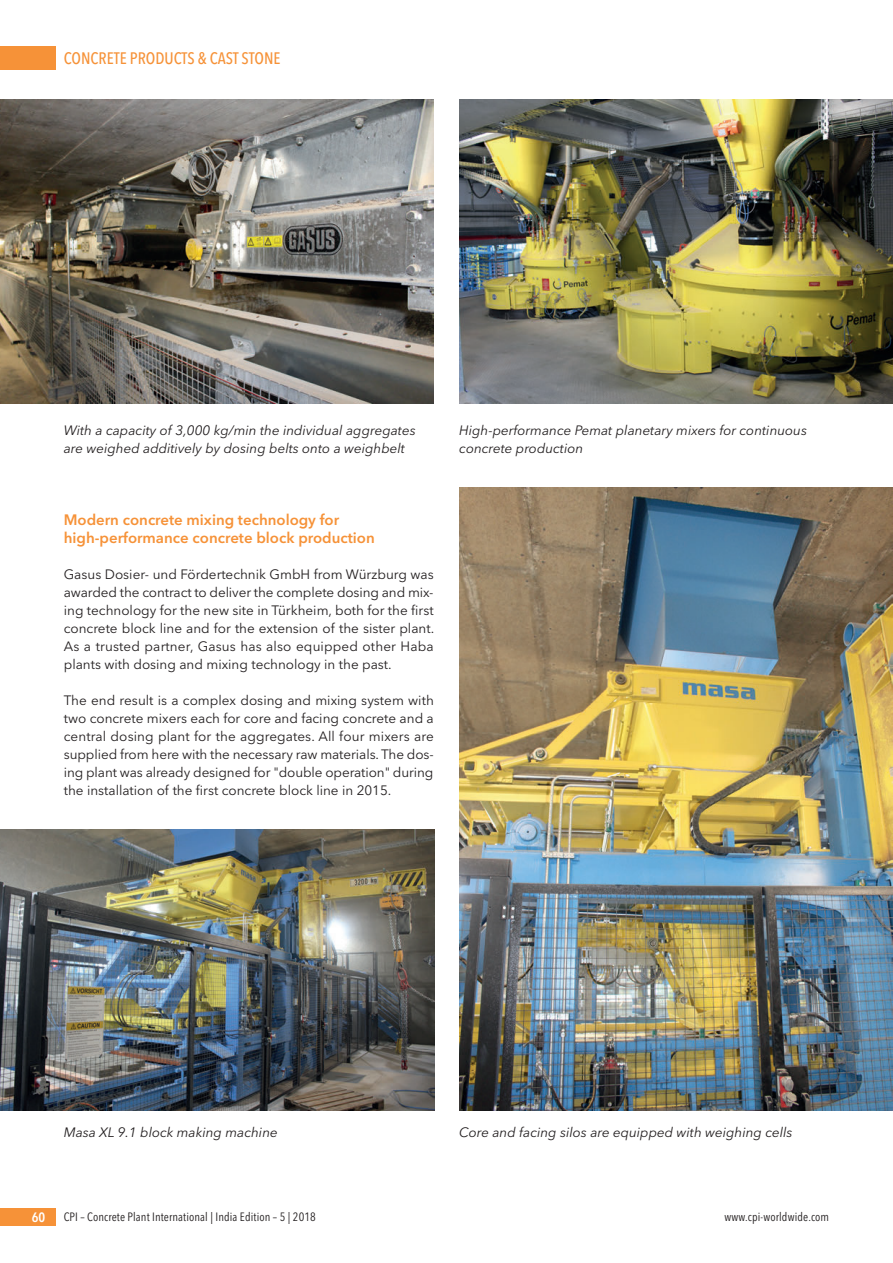
<style>
.page{position:relative;width:893px;height:1263px;background:#fff}
.page>*{position:absolute;margin:0;border:0;box-sizing:border-box;transform-origin:0 0}
.t1{font:500 16.5px "Avenir Next Condensed";color:#f69238}
.t2{font:600 15px/18px "Avenir Next";color:#f69238}
.t3{font:13.5px/18px "Avenir Next";color:#231f20;text-align:justify}
.t4{font:italic 13.5px/18px "Avenir Next";color:#231f20}
.t5{font:600 13.5px "Avenir Next Condensed";color:#fff}
.t6{font:12px "Avenir Next Condensed";letter-spacing:.01em;color:#231f20}
</style>
<div class="page">
<div style="left:0;top:47px;width:55px;height:23px;background:#f69238"></div>
<div style="left:0;top:1208px;width:55px;height:18px;background:#f69238"></div>
<img style="left:0;top:100px;width:434px;height:303px">
<img style="left:459px;top:100px;width:434px;height:303px">
<img style="left:0;top:829px;width:435px;height:281px">
<img style="left:459px;top:487px;width:433px;height:623px">
<p class="t1" style="left:64px;top:51px;width:218px">CONCRETE PRODUCTS &amp; CAST STONE</p>
<p class="t4" style="left:64px;top:422px;width:353px">With a capacity of 3,000 kg/min the individual aggregates are weighed additively by dosing belts onto a weighbelt</p>
<p class="t4" style="left:459px;top:422px;width:349px">High-performance Pemat planetary mixers for continuous concrete production</p>
<p class="t2" style="left:64px;top:512px;width:312px">Modern concrete mixing technology for high-performance concrete block production</p>
<p class="t3" style="left:64px;top:566px;width:372px">Gasus Dosier- und Fördertechnik GmbH from Würzburg was awarded the contract to deliver the complete dosing and mix&shy;ing technology for the new site in Türkheim, both for the first concrete block line and for the extension of the sister plant.<br>As a trusted partner, Gasus has also equipped other Haba plants with dosing and mixing technology in the past.</p>
<p class="t3" style="left:64px;top:692px;width:372px">The end result is a complex dosing and mixing system with two concrete mixers each for core and facing concrete and a central dosing plant for the aggregates. All four mixers are supplied from here with the necessary raw materials. The dos&shy;ing plant was already designed for "double operation" during the installation of the first concrete block line in 2015.</p>
<p class="t4" style="left:64px;top:1124px;width:215px">Masa XL 9.1 block making machine</p>
<p class="t4" style="left:459px;top:1124px;width:335px">Core and facing silos are equipped with weighing cells</p>
<p class="t5" style="left:32px;top:1211px;width:15px">60</p>
<p class="t6" style="left:64px;top:1209px;width:254px">CPI – Concrete Plant International | India Edition – 5 | 2018</p>
<p class="t6" style="left:725px;top:1209px;width:106px">www.cpi-worldwide.com</p>
</div>
